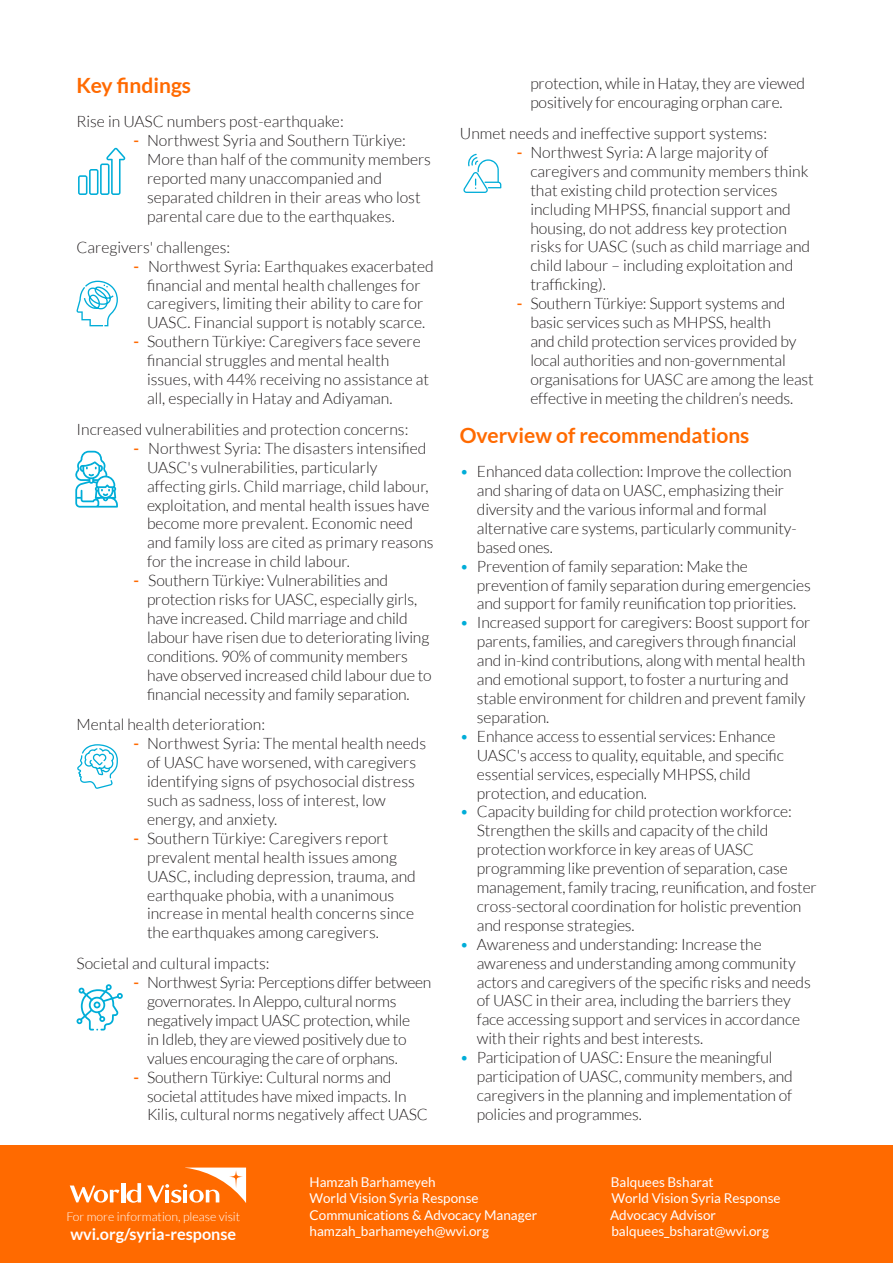
<style>
.page{position:relative;width:893px;height:1263px;background:#fff}
.page>*{position:absolute;margin:0;border:0;box-sizing:border-box;transform-origin:0 0}
.t1{font:700 21px "Lato";color:#ff6a00}
.t2{font:700 16.2px "Lato";color:#fff}
.t3{font:300 15.75px/18.9px "Lato";letter-spacing:-.01em;color:#231f20}
.t4{font:13.5px "Lato";color:#fff}
.t5{font:300 12.3px "Lato";color:#fff}
.s1{font-weight:700;color:#ff6a00}
.s2{color:#00add8}
</style>
<div class="page">
<div style="left:1px;top:1146px;width:892px;height:117px;background:#ff6a00"></div>
<hr style="left:121px;top:1183px;width:4px;height:19px;background:#fff">
<svg style="left:70px;top:1185px;width:49px;height:17px"></svg>
<svg style="left:147px;top:1167px;width:99px;height:36px"></svg>
<svg style="left:127px;top:1183px;width:14px;height:20px"></svg>
<svg style="left:78px;top:148px;width:47px;height:47px"></svg>
<svg style="left:77px;top:281px;width:41px;height:45px"></svg>
<svg style="left:75px;top:451px;width:43px;height:57px"></svg>
<svg style="left:77px;top:744px;width:41px;height:45px"></svg>
<svg style="left:77px;top:984px;width:46px;height:46px"></svg>
<svg style="left:463px;top:154px;width:38px;height:39px"></svg>
<p class="t1" style="left:77px;top:74px;width:116px">Key findings</p>
<p class="t3" style="left:77px;top:112px;width:269px">Rise in UASC numbers post-earthquake:</p>
<p class="t3" style="left:147px;top:131px;width:286px;text-indent:-14px"><span class="s1">-</span> Northwest Syria and Southern Türkiye:<br>More than half of the community members reported many unaccompanied and separated children in their areas who lost parental care due to the earthquakes.</p>
<p class="t3" style="left:77px;top:238px;width:155px">Caregivers' challenges:</p>
<p class="t3" style="left:134px;top:257px;width:302px;text-align:center"><span class="s1">-</span> Northwest Syria: Earthquakes exacerbated financial and mental health challenges for caregivers, limiting their ability to care for UASC. Financial support is notably scarce.</p>
<p class="t3" style="left:147px;top:332px;width:283px;text-indent:-14px"><span class="s1">-</span> Southern Türkiye: Caregivers face severe financial struggles and mental health issues, with 44% receiving no assistance at all, especially in Hatay and Adiyaman.</p>
<p class="t3" style="left:77px;top:420px;width:333px">Increased vulnerabilities and protection concerns:</p>
<p class="t3" style="left:147px;top:439px;width:288px;text-indent:-14px"><span class="s1">-</span> Northwest Syria: The disasters intensified UASC's vulnerabilities, particularly affecting girls. Child marriage, child labour, exploitation, and mental health issues have become more prevalent. Economic need and family loss are cited as primary reasons for the increase in child labour.</p>
<p class="t3" style="left:147px;top:571px;width:286px;text-indent:-14px"><span class="s1">-</span> Southern Türkiye: Vulnerabilities and protection risks for UASC, especially girls, have increased. Child marriage and child labour have risen due to deteriorating living conditions. 90% of community members have observed increased child labour due to financial necessity and family separation.</p>
<p class="t3" style="left:77px;top:715px;width:190px">Mental health deterioration:</p>
<p class="t3" style="left:147px;top:734px;width:281px;text-indent:-14px"><span class="s1">-</span> Northwest Syria: The mental health needs of UASC have worsened, with caregivers identifying signs of psychosocial distress such as sadness, loss of interest, low energy, and anxiety.</p>
<p class="t3" style="left:147px;top:829px;width:270px;text-indent:-14px"><span class="s1">-</span> Southern Türkiye: Caregivers report prevalent mental health issues among UASC, including depression, trauma, and earthquake phobia, with a unanimous increase in mental health concerns since the earthquakes among caregivers.</p>
<p class="t3" style="left:77px;top:954px;width:195px">Societal and cultural impacts:</p>
<p class="t3" style="left:147px;top:973px;width:286px;text-indent:-14px"><span class="s1">-</span> Northwest Syria: Perceptions differ between governorates. In Aleppo, cultural norms negatively impact UASC protection, while<br>in Idleb, they are viewed positively due to values encouraging the care of orphans.</p>
<p class="t3" style="left:147px;top:1068px;width:282px;text-indent:-14px"><span class="s1">-</span> Southern Türkiye: Cultural norms and societal attitudes have mixed impacts. In<br>Kilis, cultural norms negatively affect UASC</p>
<p class="t3" style="left:530px;top:74px;width:276px">protection, while in Hatay, they are viewed positively for encouraging orphan care.</p>
<p class="t3" style="left:460px;top:124px;width:309px">Unmet needs and ineffective support systems:</p>
<p class="t3" style="left:530px;top:143px;width:281px;text-indent:-14px"><span class="s1">-</span> Northwest Syria: A large majority of caregivers and community members think that existing child protection services including MHPSS, financial support and housing, do not address key protection risks for UASC (such as child marriage and child labour – including exploitation and trafficking).</p>
<p class="t3" style="left:530px;top:294px;width:285px;text-indent:-14px"><span class="s1">-</span> Southern Türkiye: Support systems and basic services such as MHPSS, health<br>and child protection services provided by local authorities and non-governmental organisations for UASC are among the least effective in meeting the children’s needs.</p>
<p class="t1" style="left:460px;top:424px;width:291px">Overview of recommendations</p>
<p class="t3" style="left:477px;top:462px;width:321px;text-indent:-17px"><span class="s2">•</span> Enhanced data collection: Improve the collection and sharing of data on UASC, emphasizing their diversity and the various informal and formal alternative care systems, particularly community&shy;based ones.</p>
<p class="t3" style="left:477px;top:557px;width:335px;text-indent:-17px"><span class="s2">•</span> Prevention of family separation: Make the prevention of family separation during emergencies and support for family reunification top priorities.</p>
<p class="t3" style="left:477px;top:613px;width:335px;text-indent:-17px"><span class="s2">•</span> Increased support for caregivers: Boost support for parents, families, and caregivers through financial and in-kind contributions, along with mental health and emotional support, to foster a nurturing and stable environment for children and prevent family separation.</p>
<p class="t3" style="left:477px;top:727px;width:309px;text-indent:-17px"><span class="s2">•</span> Enhance access to essential services: Enhance UASC's access to quality, equitable, and specific essential services, especially MHPSS, child protection, and education.</p>
<p class="t3" style="left:477px;top:802px;width:341px;text-indent:-17px"><span class="s2">•</span> Capacity building for child protection workforce:<br>Strengthen the skills and capacity of the child protection workforce in key areas of UASC programming like prevention of separation, case management, family tracing, reunification, and foster cross-sectoral coordination for holistic prevention and response strategies.</p>
<p class="t3" style="left:477px;top:935px;width:335px;text-indent:-17px"><span class="s2">•</span> Awareness and understanding: Increase the awareness and understanding among community actors and caregivers of the specific risks and needs of UASC in their area, including the barriers they face accessing support and services in accordance with their rights and best interests.</p>
<p class="t3" style="left:477px;top:1048px;width:317px;text-indent:-17px"><span class="s2">•</span> Participation of UASC: Ensure the meaningful participation of UASC, community members, and caregivers in the planning and implementation of policies and programmes.</p>
<p class="t5" style="left:66px;top:1210px;width:175px">For more information, please visit</p>
<p class="t2" style="left:70px;top:1225px;width:167px">wvi.org/syria-response</p>
<p class="t4" style="left:310px;top:1175px;width:127px">Hamzah Barhameyeh</p>
<p class="t4" style="left:611px;top:1175px;width:104px">Balquees Bsharat</p>
<p class="t4" style="left:310px;top:1191px;width:171px">World Vision Syria Response</p>
<p class="t4" style="left:612px;top:1191px;width:171px">World Vision Syria Response</p>
<p class="t4" style="left:310px;top:1207px;width:229px">Communications &amp; Advocacy Manager</p>
<p class="t4" style="left:610px;top:1207px;width:107px">Advocacy Advisor</p>
<p class="t4" style="left:310px;top:1223px;width:181px">hamzah_barhameyeh@wvi.org</p>
<p class="t4" style="left:611px;top:1223px;width:159px">balquees_bsharat@wvi.org</p>
</div>
